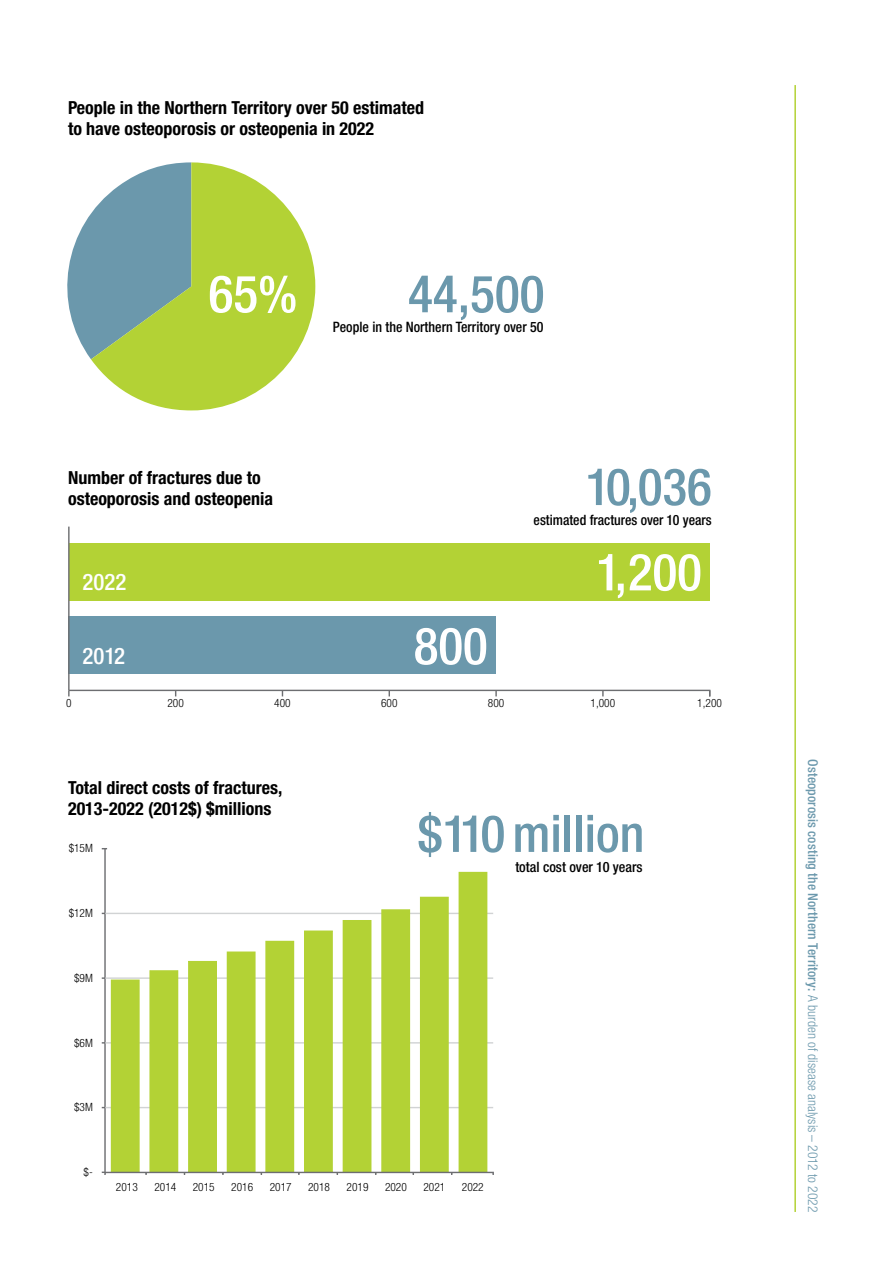
<style>
.page{position:relative;width:893px;height:1263px;background:#fff}
.page>*{position:absolute;margin:0;border:0;box-sizing:border-box;transform-origin:0 0}
.t1{font:500 condensed 51.75px "Helvetica Neue";color:#6b98ac}
.t2{font:500 condensed 51.75px "Helvetica Neue";color:#fff}
.t3{font:500 condensed 51.3px "Helvetica Neue";color:#6b98ac}
.t4{font:500 condensed 51.3px "Helvetica Neue";color:#fff}
.t5{font:500 condensed 22.8px "Helvetica Neue";color:#fff}
.t6{font:700 condensed 18px/21px "Helvetica Neue";color:#000}
.t7{font:500 condensed 14.4px "Helvetica Neue";color:#000}
.t8{font:500 condensed 14.25px "Helvetica Neue";color:#000}
.t9{font:500 condensed 13.5px "Helvetica Neue";letter-spacing:.01em;color:#6b98ac}
.t10{font:300 condensed 11.4px "Helvetica Neue";color:#000}
.s1{font-weight:300}
</style>
<div class="page">
<hr style="left:794px;top:85px;width:2px;height:1127px;background:#b3d235">
<svg style="left:67px;top:214px;width:24px;height:145px"></svg>
<svg style="left:91px;top:162px;width:224px;height:248px;fill:#b3d235"></svg>
<div style="left:69px;top:616px;width:427px;height:58px;background:#6b98ac"></div>
<div style="left:69px;top:543px;width:641px;height:57px;background:#b3d235"></div>
<svg style="left:68px;top:689px;width:643px;height:8px"></svg>
<hr style="left:68px;top:527px;width:2px;height:163px;background:#6d6e71">
<hr style="left:104px;top:849px;width:2px;height:323px;background:#6d6e71">
<hr style="left:105px;top:913px;width:388px;height:1px;background:#d1d3d4">
<hr style="left:105px;top:977px;width:388px;height:2px;background:#d1d3d4">
<hr style="left:105px;top:1042px;width:388px;height:1px;background:#d1d3d4">
<hr style="left:105px;top:1107px;width:388px;height:1px;background:#d1d3d4">
<div style="left:111px;top:980px;width:28px;height:192px;background:#b3d235"></div>
<div style="left:150px;top:971px;width:28px;height:201px;background:#b3d235"></div>
<div style="left:189px;top:961px;width:27px;height:211px;background:#b3d235"></div>
<div style="left:188px;top:961px;width:29px;height:211px;border:1px solid #b3d235"></div>
<div style="left:227px;top:952px;width:28px;height:220px;background:#b3d235"></div>
<div style="left:266px;top:941px;width:28px;height:231px;background:#b3d235"></div>
<div style="left:304px;top:931px;width:28px;height:241px;background:#b3d235"></div>
<div style="left:304px;top:931px;width:29px;height:242px;border:1px solid #b3d235"></div>
<div style="left:343px;top:920px;width:28px;height:252px;background:#b3d235"></div>
<div style="left:382px;top:910px;width:28px;height:262px;background:#b3d235"></div>
<div style="left:381px;top:909px;width:29px;height:264px;border:1px solid #b3d235"></div>
<div style="left:420px;top:897px;width:28px;height:275px;background:#b3d235"></div>
<div style="left:420px;top:897px;width:29px;height:276px;border:1px solid #b3d235"></div>
<div style="left:459px;top:872px;width:28px;height:300px;background:#b3d235"></div>
<svg style="left:102px;top:1171px;width:392px;height:4px"></svg>
<p class="t6" style="left:68px;top:97px;width:357px">People in the Northern Territory over 50 estimated to have osteoporosis or osteopenia in 2022</p>
<h1 class="t2" style="left:209px;top:263px;width:90px">65%</h1>
<h1 class="t1" style="left:408px;top:263px;width:138px">44,500</h1>
<p class="t7" style="left:333px;top:319px;width:212px">People in the Northern Territory over 50</p>
<p class="t6" style="left:68px;top:467px;width:207px">Number of fractures due to osteoporosis and osteopenia</p>
<p class="t5" style="left:83px;top:569px;width:45px">2022</p>
<p class="t5" style="left:83px;top:642px;width:44px">2012</p>
<h2 class="t4" style="left:414px;top:615px;width:75px">800</h2>
<h2 class="t3" style="left:585px;top:456px;width:128px">10,036</h2>
<p class="t8" style="left:534px;top:511px;width:180px">estimated fractures over 10 years</p>
<h2 class="t4" style="left:596px;top:542px;width:107px">1,200</h2>
<p class="t10" style="left:66px;top:696px;width:7px">0</p>
<p class="t10" style="left:167px;top:696px;width:18px">200</p>
<p class="t10" style="left:274px;top:696px;width:18px">400</p>
<p class="t10" style="left:381px;top:696px;width:18px">600</p>
<p class="t10" style="left:488px;top:696px;width:18px">800</p>
<p class="t10" style="left:591px;top:696px;width:26px">1,000</p>
<p class="t10" style="left:697px;top:696px;width:26px">1,200</p>
<p class="t6" style="left:68px;top:777px;width:216px">Total direct costs of fractures,<br>2013-2022 (2012$) $millions</p>
<p class="t10" style="left:69px;top:842px;width:26px">$15M</p>
<p class="t10" style="left:69px;top:906px;width:26px">$12M</p>
<p class="t10" style="left:74px;top:971px;width:20px">$9M</p>
<p class="t10" style="left:74px;top:1036px;width:20px">$6M</p>
<p class="t10" style="left:74px;top:1101px;width:20px">$3M</p>
<p class="t10" style="left:84px;top:1165px;width:11px">$-</p>
<h2 class="t3" style="left:418px;top:803px;width:228px">$110 million</h2>
<p class="t8" style="left:515px;top:858px;width:129px">total cost over 10 years</p>
<p class="t10" style="left:116px;top:1180px;width:23px">2013</p>
<p class="t10" style="left:154px;top:1180px;width:23px">2014</p>
<p class="t10" style="left:193px;top:1180px;width:23px">2015</p>
<p class="t10" style="left:231px;top:1180px;width:23px">2016</p>
<p class="t10" style="left:270px;top:1180px;width:23px">2017</p>
<p class="t10" style="left:308px;top:1180px;width:23px">2018</p>
<p class="t10" style="left:347px;top:1180px;width:23px">2019</p>
<p class="t10" style="left:385px;top:1180px;width:23px">2020</p>
<p class="t10" style="left:423px;top:1180px;width:23px">2021</p>
<p class="t10" style="left:462px;top:1180px;width:23px">2022</p>
<p class="t9" style="left:821px;top:759px;width:455px;rotate:90deg">Osteoporosis costing the Northern Territory: <span class="s1">A burden of disease analysis – 2012 to 2022</span></p>
</div>
